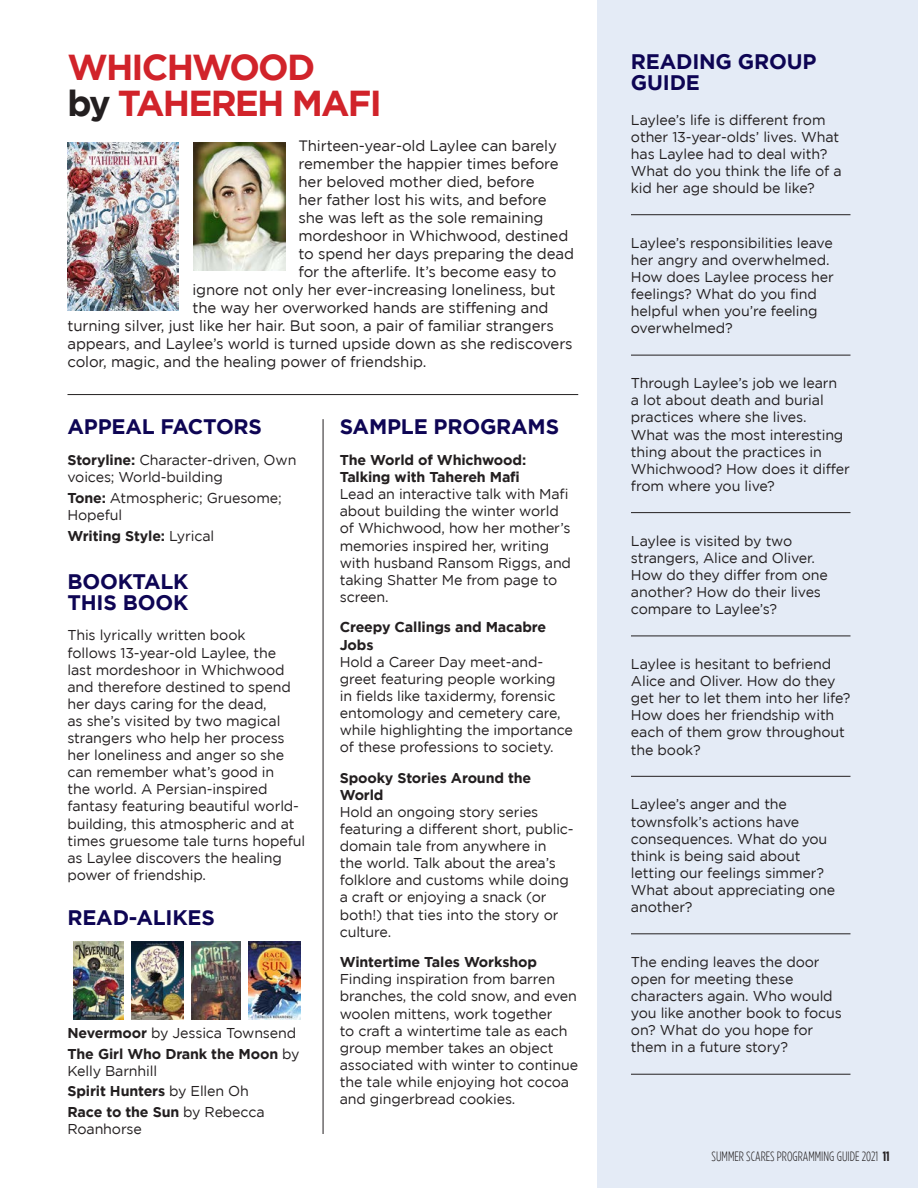
<style>
.page{position:relative;width:918px;height:1188px;background:#fff}
.page>*{position:absolute;margin:0;border:0;box-sizing:border-box;transform-origin:0 0}
.t1{font:700 36px/36px "Gotham";letter-spacing:-.05em;color:#d1232a}
.t2{font:700 21px/21px "Gotham";letter-spacing:-.01em;color:#0e0554}
.t3{font:15px "Gotham";letter-spacing:-.01em;color:#231f20}
.t4{font:14.25px/17.1px "Gotham";letter-spacing:-.01em;color:#231f20}
.t5{font:700 14.25px/17.1px "Gotham";letter-spacing:-.01em;color:#231f20}
.t6{font:300 13.5px "Gotham Condensed";color:#231f20}
.s1{color:#231f20}
.s2{font-weight:700}
.s3{font-weight:400}
</style>
<div class="page">
<div style="left:597px;top:0;width:321px;height:1188px;background:#e4ebf6"></div>
<hr style="left:323px;top:419px;width:1px;height:715px;background:#231f20">
<img style="left:132px;top:941px;width:51px;height:78px">
<img style="left:73px;top:941px;width:50px;height:78px">
<img style="left:249px;top:941px;width:51px;height:78px">
<img style="left:191px;top:941px;width:50px;height:78px">
<hr style="left:631px;top:214px;width:219px;height:1px;background:#231f20">
<hr style="left:631px;top:355px;width:219px;height:1px;background:#231f20">
<hr style="left:631px;top:512px;width:219px;height:1px;background:#231f20">
<hr style="left:631px;top:636px;width:219px;height:1px;background:#231f20">
<hr style="left:631px;top:776px;width:219px;height:1px;background:#231f20">
<hr style="left:631px;top:934px;width:219px;height:1px;background:#231f20">
<hr style="left:631px;top:1074px;width:219px;height:1px;background:#231f20">
<hr style="left:68px;top:394px;width:510px;height:1px;background:#231f20">
<img style="left:68px;top:142px;width:111px;height:168px">
<img style="left:193px;top:143px;width:92px;height:127px">
<p class="t1" style="left:68px;top:49px;width:316px">WHICHWOOD<br><span class="s1">by</span> TAHEREH MAFI</p>
<p class="t3" style="left:299px;top:138px;width:260px">Thirteen-year-old Laylee can barely</p>
<p class="t3" style="left:299px;top:156px;width:262px">remember the happier times before</p>
<p class="t3" style="left:299px;top:174px;width:238px">her beloved mother died, before</p>
<p class="t3" style="left:299px;top:192px;width:250px">her father lost his wits, and before</p>
<p class="t3" style="left:299px;top:210px;width:247px">she was left as the sole remaining</p>
<p class="t3" style="left:299px;top:228px;width:271px">mordeshoor in Whichwood, destined</p>
<p class="t3" style="left:299px;top:246px;width:277px">to spend her days preparing the dead</p>
<p class="t3" style="left:299px;top:264px;width:259px">for the afterlife. It’s become easy to</p>
<p class="t3" style="left:192px;top:282px;width:364px">ignore not only her ever-increasing loneliness, but</p>
<p class="t3" style="left:192px;top:300px;width:357px">the way her overworked hands are stiffening and</p>
<p class="t3" style="left:67px;top:318px;width:488px">turning silver, just like her hair. But soon, a pair of familiar strangers</p>
<p class="t3" style="left:67px;top:336px;width:507px">appears, and Laylee’s world is turned upside down as she rediscovers</p>
<p class="t3" style="left:67px;top:354px;width:360px">color, magic, and the healing power of friendship.</p>
<p class="t2" style="left:68px;top:416px;width:196px">APPEAL FACTORS</p>
<p class="t4" style="left:68px;top:451px;width:230px"><span class="s2">Storyline:</span> Character-driven, Own voices; World-building</p>
<p class="t4" style="left:68px;top:489px;width:216px"><span class="s2">Tone:</span> Atmospheric; Gruesome;<br>Hopeful</p>
<p class="t5" style="left:68px;top:527px;width:148px">Writing Style: <span class="s3">Lyrical</span></p>
<p class="t2" style="left:68px;top:570px;width:123px">BOOKTALK<br>THIS BOOK</p>
<p class="t4" style="left:68px;top:627px;width:239px">This lyrically written book<br>follows 13-year-old Laylee, the<br>last mordeshoor in Whichwood and therefore destined to spend her days caring for the dead,<br>as she’s visited by two magical strangers who help her process her loneliness and anger so she can remember what’s good in<br>the world. A Persian-inspired fantasy featuring beautiful world&shy;building, this atmospheric and at times gruesome tale turns hopeful as Laylee discovers the healing power of friendship.</p>
<p class="t2" style="left:68px;top:906px;width:149px">READ-ALIKES</p>
<p class="t4" style="left:68px;top:1024px;width:230px"><span class="s2">Nevermoor</span> by Jessica Townsend</p>
<p class="t5" style="left:67px;top:1045px;width:234px">The Girl Who Drank the Moon <span class="s3">by<br>Kelly Barnhill</span></p>
<p class="t5" style="left:67px;top:1082px;width:183px">Spirit Hunters <span class="s3">by Ellen Oh</span></p>
<p class="t4" style="left:67px;top:1103px;width:199px"><span class="s2">Race to the Sun</span> by Rebecca<br>Roanhorse</p>
<p class="t2" style="left:340px;top:416px;width:221px">SAMPLE PROGRAMS</p>
<p class="t5" style="left:340px;top:451px;width:188px">The World of Whichwood:<br>Talking with Tahereh Mafi</p>
<p class="t4" style="left:340px;top:485px;width:233px">Lead an interactive talk with Mafi about building the winter world of Whichwood, how her mother’s memories inspired her, writing with husband Ransom Riggs, and taking Shatter Me from page to screen.</p>
<p class="t5" style="left:340px;top:619px;width:208px">Creepy Callings and Macabre<br>Jobs</p>
<p class="t4" style="left:340px;top:653px;width:235px">Hold a Career Day meet-and&shy;greet featuring people working<br>in fields like taxidermy, forensic entomology and cemetery care, while highlighting the importance of these professions to society.</p>
<p class="t5" style="left:340px;top:769px;width:193px">Spooky Stories Around the<br>World</p>
<p class="t4" style="left:340px;top:803px;width:235px">Hold an ongoing story series featuring a different short, public&shy;domain tale from anywhere in<br>the world. Talk about the area’s folklore and customs while doing a craft or enjoying a snack (or both!) that ties into the story or culture.</p>
<p class="t5" style="left:340px;top:953px;width:199px">Wintertime Tales Workshop</p>
<p class="t4" style="left:340px;top:971px;width:240px">Finding inspiration from barren branches, the cold snow, and even woolen mittens, work together<br>to craft a wintertime tale as each group member takes an object associated with winter to continue the tale while enjoying hot cocoa and gingerbread cookies.</p>
<p class="t2" style="left:631px;top:51px;width:187px">READING GROUP<br>GUIDE</p>
<p class="t4" style="left:631px;top:111px;width:212px">Laylee’s life is different from other 13-year-olds’ lives. What has Laylee had to deal with?<br>What do you think the life of a kid her age should be like?</p>
<p class="t4" style="left:631px;top:234px;width:204px">Laylee’s responsibilities leave her angry and overwhelmed.<br>How does Laylee process her feelings? What do you find helpful when you’re feeling overwhelmed?</p>
<p class="t4" style="left:631px;top:374px;width:220px">Through Laylee’s job we learn<br>a lot about death and burial practices where she lives.<br>What was the most interesting thing about the practices in<br>Whichwood? How does it differ from where you live?</p>
<p class="t4" style="left:631px;top:532px;width:198px">Laylee is visited by two strangers, Alice and Oliver.<br>How do they differ from one another? How do their lives compare to Laylee’s?</p>
<p class="t4" style="left:631px;top:655px;width:221px">Laylee is hesitant to befriend<br>Alice and Oliver. How do they get her to let them into her life?<br>How does her friendship with each of them grow throughout the book?</p>
<p class="t4" style="left:631px;top:796px;width:206px">Laylee’s anger and the townsfolk’s actions have consequences. What do you think is being said about letting our feelings simmer?<br>What about appreciating one another?</p>
<p class="t4" style="left:631px;top:953px;width:212px">The ending leaves the door open for meeting these characters again. Who would you like another book to focus on? What do you hope for them in a future story?</p>
<p class="t6" style="left:712px;top:1149px;width:180px">SUMMER SCARES PROGRAMMING GUIDE 2021 <span class="s2">11</span></p>
</div>
